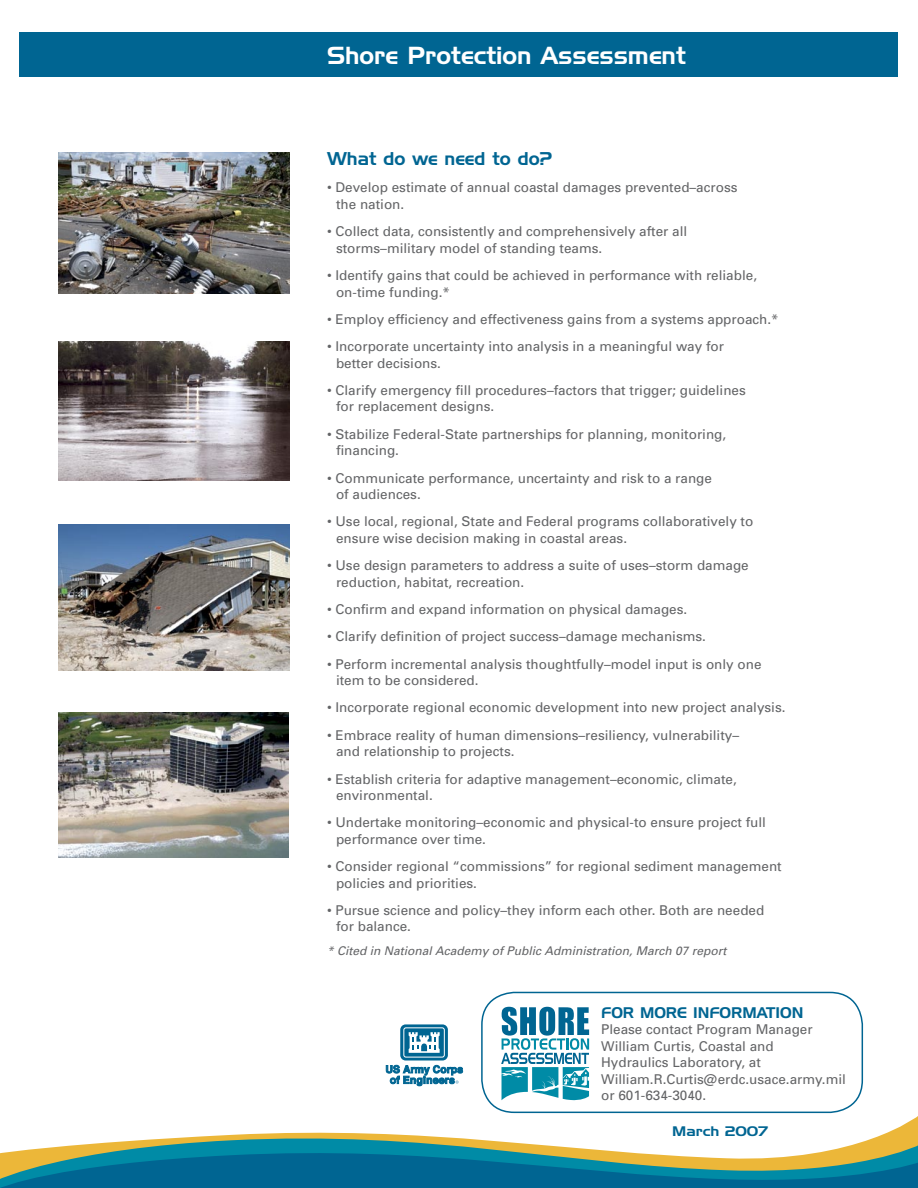
<style>
.page{position:relative;width:918px;height:1188px;background:#fff}
.page>*{position:absolute;margin:0;border:0;box-sizing:border-box;transform-origin:0 0}
.t1{font:24px "Handel Gothic BT";color:#fff}
.t2{font:18px "Handel Gothic BT";color:#006592}
.t3{font:15px "Handel Gothic BT";color:#006592}
.t4{font:13.5px/16.5px "Univers";color:#636466}
.t5{font:13.5px "Handel Gothic BT";color:#006592;scale:1.1 1}
.t6{font:italic 12px "Univers";color:#636466}
</style>
<div class="page">
<svg style="left:481px;top:991px;width:383px;height:121px"></svg>
<div style="left:20px;top:32px;width:878px;height:45px;background:#006592"></div>
<svg style="left:78px;top:1130px;width:840px;height:15px"></svg>
<svg style="left:0;top:1145px;width:918px;height:43px"></svg>
<svg style="left:501px;top:1007px;width:88px;height:94px"></svg>
<svg style="left:386px;top:1024px;width:77px;height:62px"></svg>
<img style="left:58px;top:153px;width:231px;height:141px">
<img style="left:58px;top:341px;width:231px;height:139px">
<img style="left:58px;top:525px;width:231px;height:145px">
<img style="left:58px;top:712px;width:231px;height:145px">
<p class="t1" style="left:327px;top:41px;width:360px">Shore Protection Assessment</p>
<p class="t2" style="left:327px;top:148px;width:227px">What do we need to do?</p>
<p class="t4" style="left:336px;top:179px;width:403px;text-indent:-9px">• Develop estimate of annual coastal damages prevented–across the nation.</p>
<p class="t4" style="left:336px;top:223px;width:353px;text-indent:-9px">• Collect data, consistently and comprehensively after all storms–military model of standing teams.</p>
<p class="t4" style="left:336px;top:267px;width:423px;text-indent:-9px">• Identify gains that could be achieved in performance with reliable, on-time funding.*</p>
<p class="t4" style="left:327px;top:311px;width:453px">• Employ efficiency and effectiveness gains from a systems approach.*</p>
<p class="t4" style="left:336px;top:338px;width:390px;text-indent:-9px">• Incorporate uncertainty into analysis in a meaningful way for better decisions.</p>
<p class="t4" style="left:336px;top:382px;width:411px;text-indent:-9px">• Clarify emergency fill procedures–factors that trigger; guidelines for replacement designs.</p>
<p class="t4" style="left:336px;top:426px;width:392px;text-indent:-9px">• Stabilize Federal-State partnerships for planning, monitoring, financing.</p>
<p class="t4" style="left:336px;top:469px;width:378px;text-indent:-9px">• Communicate performance, uncertainty and risk to a range of audiences.</p>
<p class="t4" style="left:336px;top:513px;width:419px;text-indent:-9px">• Use local, regional, State and Federal programs collaboratively to ensure wise decision making in coastal areas.</p>
<p class="t4" style="left:336px;top:557px;width:414px;text-indent:-9px">• Use design parameters to address a suite of uses–storm damage reduction, habitat, recreation.</p>
<p class="t4" style="left:327px;top:601px;width:362px">• Confirm and expand information on physical damages.</p>
<p class="t4" style="left:327px;top:628px;width:381px">• Clarify definition of project success–damage mechanisms.</p>
<p class="t4" style="left:336px;top:655px;width:427px;text-indent:-9px">• Perform incremental analysis thoughtfully–model input is only one item to be considered.</p>
<p class="t4" style="left:327px;top:699px;width:460px">• Incorporate regional economic development into new project analysis.</p>
<p class="t4" style="left:336px;top:726px;width:405px;text-indent:-9px">• Embrace reality of human dimensions–resiliency, vulnerability– and relationship to projects.</p>
<p class="t4" style="left:336px;top:770px;width:402px;text-indent:-9px">• Establish criteria for adaptive management–economic, climate, environmental.</p>
<p class="t4" style="left:336px;top:814px;width:432px;text-indent:-9px">• Undertake monitoring–economic and physical-to ensure project full performance over time.</p>
<p class="t4" style="left:336px;top:858px;width:447px;text-indent:-9px">• Consider regional “commissions” for regional sediment management policies and priorities.</p>
<p class="t4" style="left:336px;top:902px;width:430px;text-indent:-9px">• Pursue science and policy–they inform each other. Both are needed for balance.</p>
<p class="t6" style="left:327px;top:943px;width:401px">* Cited in National Academy of Public Administration, March 07 report</p>
<p class="t3" style="left:601px;top:1004px;width:204px">FOR MORE INFORMATION</p>
<p class="t4" style="left:601px;top:1021px;width:246px">Please contact Program Manager<br>William Curtis, Coastal and<br>Hydraulics Laboratory, at<br>William.R.Curtis@erdc.usace.army.mil or 601-634-3040.</p>
<p class="t5" style="left:672px;top:1123px;width:88px">March 2007</p>
</div>
